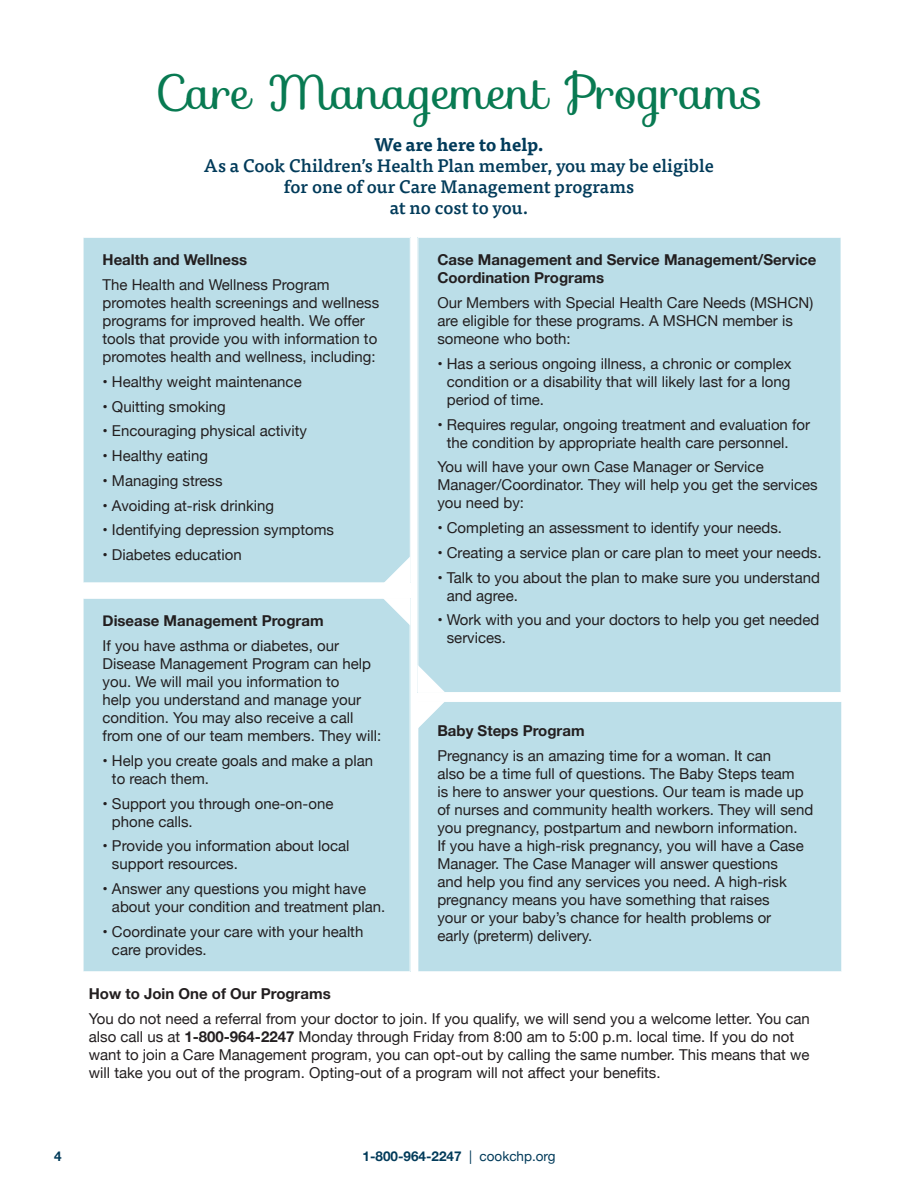
<style>
.page{position:relative;width:918px;height:1188px;background:#fff}
.page>*{position:absolute;margin:0;border:0;box-sizing:border-box;transform-origin:0 0}
.t1{font:48px "Sofia";color:#087a52}
.t2{font:500 18px/21px "Tisa Pro";color:#023b5a;text-align:center}
.t3{font:700 18px "Tisa Pro";color:#023b5a}
.t4{font:15px/18px "Helvetica Neue";color:#231f20}
.t5{font:700 15px/18px "Helvetica Neue";color:#231f20}
.t6{font:700 13.5px "Helvetica Neue";color:#023b5a}
.s1{font-weight:700}
.s2{font-weight:400}
</style>
<div class="page">
<div style="left:83px;top:237px;width:327px;height:346px;background:#bbdee8"></div>
<hr style="left:83px;top:237px;width:328px;height:1px;background:#fff">
<hr style="left:83px;top:238px;width:1px;height:345px;background:#fff">
<div style="left:418px;top:702px;width:424px;height:270px;background:#bbdee8"></div>
<hr style="left:418px;top:702px;width:1px;height:269px;background:#fff">
<hr style="left:841px;top:702px;width:1px;height:269px;background:#fff">
<hr style="left:418px;top:971px;width:424px;height:1px;background:#fff">
<div style="left:418px;top:237px;width:423px;height:456px;background:#bbdee8"></div>
<hr style="left:418px;top:237px;width:423px;height:1px;background:#fff">
<hr style="left:418px;top:238px;width:1px;height:454px;background:#fff">
<hr style="left:418px;top:692px;width:423px;height:1px;background:#fff">
<div style="left:83px;top:598px;width:327px;height:374px;background:#bbdee8"></div>
<hr style="left:83px;top:598px;width:327px;height:1px;background:#fff">
<hr style="left:83px;top:599px;width:1px;height:372px;background:#fff">
<hr style="left:83px;top:971px;width:327px;height:1px;background:#fff">
<svg style="left:383px;top:556px;width:27px;height:27px"></svg>
<svg style="left:418px;top:665px;width:27px;height:27px"></svg>
<svg style="left:418px;top:702px;width:26px;height:27px"></svg>
<svg style="left:384px;top:599px;width:26px;height:27px"></svg>
<h1 class="t1" style="left:155px;top:54px;width:609px">Care Management Programs</h1>
<p class="t3" style="left:374px;top:130px;width:171px">We are here to help.</p>
<p class="t2" style="left:204px;top:154px;width:512px">As a Cook Children’s Health Plan member, you may be eligible for one of our Care Management programs<br>at no cost to you.</p>
<p class="t5" style="left:103px;top:252px;width:146px">Health and Wellness</p>
<p class="t4" style="left:103px;top:277px;width:278px">The Health and Wellness Program promotes health screenings and wellness programs for improved health. We offer tools that provide you with information to promotes health and wellness, including:</p>
<p class="t4" style="left:103px;top:373px;width:201px">• Healthy weight maintenance</p>
<p class="t4" style="left:103px;top:398px;width:125px">• Quitting smoking</p>
<p class="t4" style="left:103px;top:423px;width:206px">• Encouraging physical activity</p>
<p class="t4" style="left:103px;top:448px;width:107px">• Healthy eating</p>
<p class="t4" style="left:103px;top:472px;width:121px">• Managing stress</p>
<p class="t4" style="left:103px;top:497px;width:173px">• Avoiding at-risk drinking</p>
<p class="t4" style="left:103px;top:522px;width:233px">• Identifying depression symptoms</p>
<p class="t4" style="left:103px;top:547px;width:141px">• Diabetes education</p>
<p class="t5" style="left:437px;top:252px;width:381px">Case Management and Service Management/Service<br>Coordination Programs</p>
<p class="t4" style="left:437px;top:295px;width:377px">Our Members with Special Health Care Needs (MSHCN) are eligible for these programs. A MSHCN member is someone who both:</p>
<p class="t4" style="left:447px;top:355px;width:346px;text-align:justify;text-indent:-9px">• Has a serious ongoing illness, a chronic or complex condition or a disability that will likely last for a long period of time.</p>
<p class="t4" style="left:447px;top:416px;width:365px;text-indent:-9px">• Requires regular, ongoing treatment and evaluation for the condition by appropriate health care personnel.</p>
<p class="t4" style="left:437px;top:459px;width:382px">You will have your own Case Manager or Service<br>Manager/Coordinator. They will help you get the services you need by:</p>
<p class="t4" style="left:437px;top:520px;width:346px">• Completing an assessment to identify your needs.</p>
<p class="t4" style="left:437px;top:544px;width:386px">• Creating a service plan or care plan to meet your needs.</p>
<p class="t4" style="left:447px;top:569px;width:375px;text-indent:-9px">• Talk to you about the plan to make sure you understand and agree.</p>
<p class="t4" style="left:447px;top:612px;width:374px;text-indent:-9px">• Work with you and your doctors to help you get needed services.</p>
<p class="t5" style="left:103px;top:613px;width:223px">Disease Management Program</p>
<p class="t4" style="left:103px;top:638px;width:280px">If you have asthma or diabetes, our Disease Management Program can help you. We will mail you information to<br>help you understand and manage your condition. You may also receive a call from one of our team members. They will:</p>
<p class="t4" style="left:112px;top:752px;width:263px;text-indent:-9px">• Help you create goals and make a plan to reach them.</p>
<p class="t4" style="left:112px;top:795px;width:223px;text-indent:-9px">• Support you through one-on-one phone calls.</p>
<p class="t4" style="left:112px;top:838px;width:239px;text-indent:-9px">• Provide you information about local support resources.</p>
<p class="t4" style="left:112px;top:881px;width:275px;text-indent:-9px">• Answer any questions you might have about your condition and treatment plan.</p>
<p class="t4" style="left:112px;top:923px;width:253px;text-indent:-9px">• Coordinate your care with your health care provides.</p>
<p class="t5" style="left:89px;top:985px;width:243px">How to Join One of Our Programs</p>
<p class="t4" style="left:89px;top:1010px;width:723px">You do not need a referral from your doctor to join. If you qualify, we will send you a welcome letter. You can also call us at <span class="s1">1-800-964-2247</span> Monday through Friday from 8:00 am to 5:00 p.m. local time. If you do not want to join a Care Management program, you can opt-out by calling the same number. This means that we will take you out of the program. Opting-out of a program will not affect your benefits.</p>
<p class="t5" style="left:437px;top:722px;width:149px">Baby Steps Program</p>
<p class="t4" style="left:437px;top:748px;width:377px">Pregnancy is an amazing time for a woman. It can<br>also be a time full of questions. The Baby Steps team<br>is here to answer your questions. Our team is made up of nurses and community health workers. They will send you pregnancy, postpartum and newborn information.<br>If you have a high-risk pregnancy, you will have a Case Manager. The Case Manager will answer questions<br>and help you find any services you need. A high-risk pregnancy means you have something that raises<br>your or your baby’s chance for health problems or<br>early (preterm) delivery.</p>
<p class="t6" style="left:54px;top:1146px;width:9px">4</p>
<p class="t6" style="left:363px;top:1146px;width:194px">1-800-964-2247 <span class="s2">| cookchp.org</span></p>
</div>
